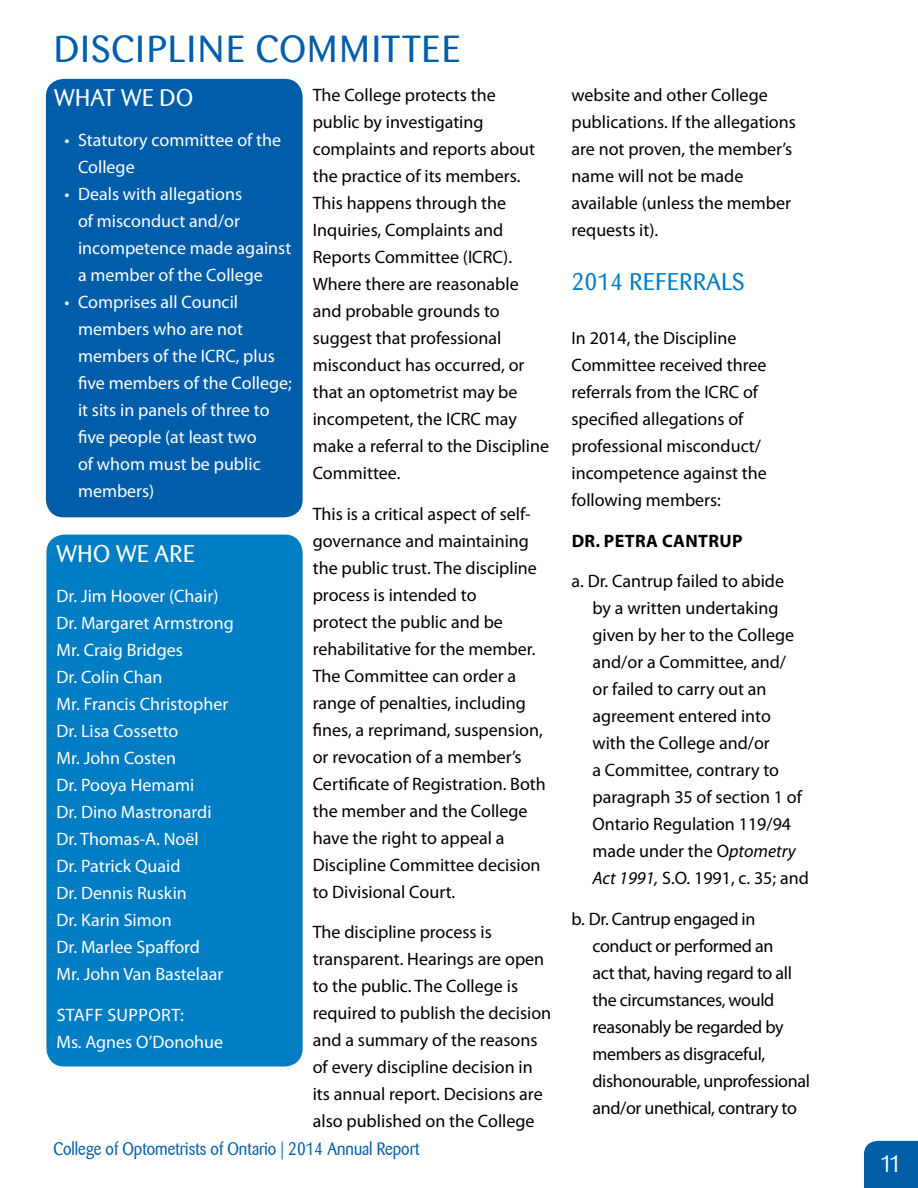
<style>
.page{position:relative;width:918px;height:1188px;background:#fff}
.page>*{position:absolute;margin:0;border:0;box-sizing:border-box;transform-origin:0 0}
.t1{font:37.5px "Barmeno";letter-spacing:.045em;color:#005daa}
.t2{font:24px "Barmeno";letter-spacing:.02em;color:#fff}
.t3{font:24px "Barmeno";letter-spacing:.02em;color:#007dc3}
.t4{font:24px "Barmeno";letter-spacing:.02em;color:#fff;scale:.9 1}
.t5{font:18px/27px "Myriad Pro";color:#000}
.t6{font:18px/27px "Myriad Pro";color:#fff}
.t7{font:18px/27px "Myriad Pro";letter-spacing:-.02em;color:#000}
.t8{font:18px "Barmeno";color:#005ea9;scale:.9 1}
.t9{font:700 18px "Myriad Pro";letter-spacing:.02em;color:#000}
.s1{font-style:italic}
</style>
<div class="page">
<div style="left:864px;top:1141px;width:54px;height:47px;background:#005ea9"></div>
<div style="left:46px;top:535px;width:257px;height:532px;background:#007dc3;border-radius:18px"></div>
<div style="left:46px;top:79px;width:257px;height:438px;background:#005daa;border-radius:18px"></div>
<h1 class="t1" style="left:54px;top:28px;width:256px">Discipline Comm</h1>
<h1 class="t1" style="left:372px;top:28px;width:30px">ittee</h1>
<h2 class="t2" style="left:54px;top:84px;width:35px">What</h2>
<h2 class="t2" style="left:121px;top:84px;width:69px">We Do</h2>
<p class="t6" style="left:78px;top:127px;width:205px;text-indent:-14px">• Statutory committee of the<br>College</p>
<p class="t6" style="left:78px;top:181px;width:215px;text-indent:-14px">• Deals with allegations<br>of misconduct and/or incompetence made against a member of the College</p>
<p class="t6" style="left:78px;top:289px;width:216px;text-indent:-14px">• Comprises all Council members who are not members of the ICRC, plus five members of the College; it sits in panels of three to five people (at least two<br>of whom must be public members)</p>
<h2 class="t2" style="left:57px;top:540px;width:126px">Who We Are</h2>
<p class="t6" style="left:57px;top:582px;width:179px">Dr. Jim Hoover (Chair)<br>Dr. Margaret Armstrong<br>Mr. Craig Bridges<br>Dr. Colin Chan<br>Mr. Francis Christopher<br>Dr. Lisa Cossetto<br>Mr. John Costen<br>Dr. Pooya Hemami<br>Dr. Dino Mastronardi<br>Dr. Thomas-A. Noël<br>Dr. Patrick Quaid<br>Dr. Dennis Ruskin<br>Dr. Karin Simon<br>Dr. Marlee Spafford<br>Mr. John Van Bastelaar</p>
<p class="t6" style="left:57px;top:1001px;width:20px">Staff</p>
<p class="t6" style="left:107px;top:1001px;width:12px">support</p>
<p class="t6" style="left:57px;top:1001px;width:168px;text-indent:124px">:<br>Ms. Agnes O’Donohue</p>
<p class="t5" style="left:313px;top:81px;width:238px">The College protects the<br>public by investigating complaints and reports about the practice of its members.<br>This happens through the<br>Inquiries, Complaints and<br>Reports Committee (ICRC).<br>Where there are reasonable and probable grounds to suggest that professional misconduct has occurred, or that an optometrist may be incompetent, the ICRC may make a referral to the Discipline<br>Committee.</p>
<p class="t5" style="left:313px;top:500px;width:235px">This is a critical aspect of self&shy;governance and maintaining the public trust. The discipline process is intended to<br>protect the public and be rehabilitative for the member.<br>The Committee can order a range of penalties, including fines, a reprimand, suspension, or revocation of a member’s<br>Certificate of Registration. Both the member and the College have the right to appeal a<br>Discipline Committee decision to Divisional Court.</p>
<p class="t5" style="left:313px;top:918px;width:240px">The discipline process is transparent. Hearings are open to the public. The College is required to publish the decision and a summary of the reasons of every discipline decision in its annual report. Decisions are also published on the College</p>
<p class="t8" style="left:53px;top:1138px;width:408px">College of Optometrists of Ontario | 2014 Annual Report</p>
<p class="t5" style="left:572px;top:81px;width:226px">website and other College publications. If the allegations are not proven, the member’s name will not be made available (unless the member requests it).</p>
<h2 class="t3" style="left:572px;top:268px;width:175px">2014 REFERRALS</h2>
<p class="t5" style="left:572px;top:324px;width:197px">In 2014, the Discipline<br>Committee received three referrals from the ICRC of specified allegations of professional misconduct/ incompetence against the following members:</p>
<p class="t9" style="left:572px;top:529px;width:172px">DR. PETRA CANTRUP</p>
<p class="t5" style="left:593px;top:567px;width:218px;text-indent:-21px">a. Dr. Cantrup failed to abide<br>by a written undertaking given by her to the College and/or a Committee, and/<br>or failed to carry out an agreement entered into<br>with the College and/or<br>a Committee, contrary to paragraph 35 of section 1 of<br>Ontario Regulation 119/94 made under the O<span class="s1">ptometry<br>Act 1991,</span> S.O. 1991, c. 35; and</p>
<p class="t7" style="left:593px;top:905px;width:219px;text-indent:-21px">b. Dr. Cantrup engaged in conduct or performed an<br>act that, having regard to all the circumstances, would reasonably be regarded by members as disgraceful, dishonourable, unprofessional and/or unethical, contrary to</p>
<h2 class="t4" style="left:881px;top:1150px;width:25px">11</h2>
</div>
